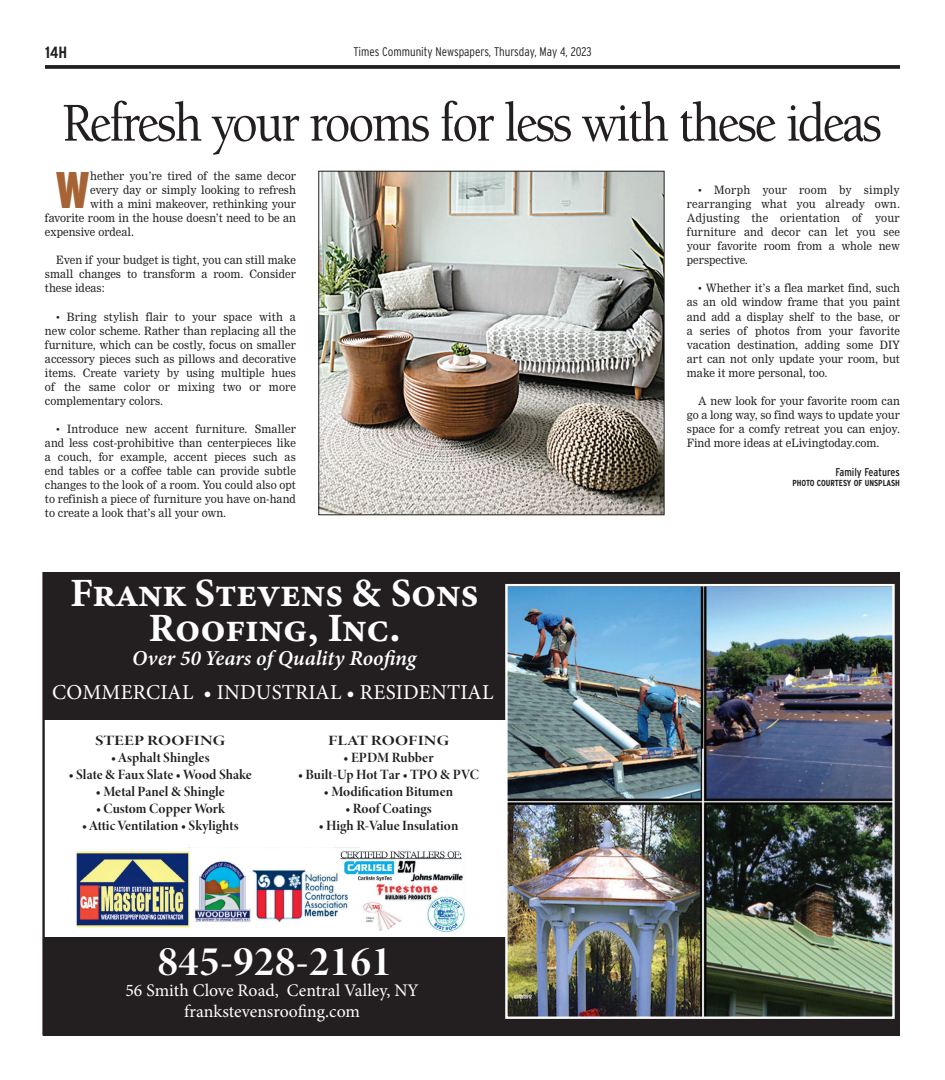
<style>
.page{position:relative;width:945px;height:1080px;background:#fff}
.page>*{position:absolute;margin:0;border:0;box-sizing:border-box;transform-origin:0 0}
.t1{font:500 56.25px "Berkeley Std";letter-spacing:-.05em;color:#231f20;scale:.9 1}
.t2{font:900 condensed 51.38px "Interstate";color:#a66436;scale:.95 1}
.t3{font:42.5px "Minion Variable Concept";color:#fff}
.t4{font:40.12px/34.2px "Minion Variable Concept";letter-spacing:.005em;color:#fff;text-align:center}
.t5{font:21.25px "Minion Pro";letter-spacing:.01em;color:#fff}
.t6{font:italic 21.25px "Minion Variable Concept";color:#fff}
.t7{font:17.75px/21.2px "Minion Pro";color:#fff;text-align:center}
.t8{font:700 condensed 16.25px "Interstate";color:#231f20}
.t9{font:14.12px "Minion Variable Concept";color:#231f20}
.t10{font:14.12px "Minion Variable Concept";color:#231f20;scale:1.25 1}
.t11{font:300 condensed 12.5px "Interstate";color:#231f20}
.t12{font:11.25px/14px "Nimrod MT Pro";color:#231f20;text-align:justify;scale:.95 1}
.t13{font:condensed 11.25px "Interstate";color:#231f20}
.t14{font:700 condensed 8.75px "Interstate";color:#231f20}
</style>
<div class="page">
<svg style="left:45px;top:65px;width:855px;height:4px;background:#302c2d"></svg>
<img style="left:320px;top:173px;width:342px;height:340px">
<div style="left:318px;top:171px;width:346px;height:344px;border:1px solid #231f20"></div>
<div style="left:44px;top:572px;width:856px;height:464px;background:#231f20"></div>
<img style="left:508px;top:587px;width:384px;height:429px">
<div style="left:505px;top:584px;width:390px;height:435px;border:2px solid #fff"></div>
<div style="left:44px;top:721px;width:462px;height:216px;background:#fff"></div>
<img style="left:76px;top:851px;width:389px;height:81px">
<h3 class="t8" style="left:45px;top:42px;width:24px">14H</h3>
<p class="t11" style="left:353px;top:44px;width:240px">Times Community Newspapers, Thursday, May 4, 2023</p>
<h1 class="t1" style="left:62px;top:93px;width:913px">Refresh your rooms for less with these ideas</h1>
<h2 class="t2" style="left:55px;top:159px;width:38px">W</h2>
<p class="t12" style="left:90px;top:168px;width:218px">hether you’re tired of the same decor</p>
<p class="t12" style="left:90px;top:182px;width:218px">every day or simply looking to refresh</p>
<p class="t12" style="left:90px;top:196px;width:218px">with a mini makeover, rethinking your</p>
<p class="t12" style="left:45px;top:211px;width:266px">favorite room in the house doesn’t need to be an</p>
<p class="t12" style="left:45px;top:225px;width:95px">expensive ordeal.</p>
<p class="t12" style="left:45px;top:253px;width:266px;text-indent:11px">Even if your budget is tight, you can still make small changes to transform a room. Consider these ideas:</p>
<p class="t12" style="left:45px;top:309px;width:266px;text-indent:11px">• Bring stylish flair to your space with a new color scheme. Rather than replacing all the furniture, which can be costly, focus on smaller accessory pieces such as pillows and decorative items. Create variety by using multiple hues of the same color or mixing two or more complementary colors.</p>
<p class="t12" style="left:45px;top:421px;width:266px;text-indent:11px">• Introduce new accent furniture. Smaller and less cost-prohibitive than centerpieces like a couch, for example, accent pieces such as end tables or a coffee table can provide subtle changes to the look of a room. You could also opt to refinish a piece of furniture you have on-hand to create a look that’s all your own.</p>
<h3 class="t4" style="left:70px;top:576px;width:410px">Frank Stevens &amp; Sons<br>Roofing, Inc.</h3>
<h3 class="t6" style="left:132px;top:644px;width:286px">Over 50 Years of Quality Roofing</h3>
<h3 class="t5" style="left:52px;top:678px;width:443px">COMMERCIAL • INDUSTRIAL • RESIDENTIAL</h3>
<p class="t10" style="left:95px;top:730px;width:106px">STEEP ROOFING</p>
<p class="t9" style="left:111px;top:747px;width:100px">• Asphalt Shingles</p>
<p class="t9" style="left:69px;top:764px;width:185px">• Slate &amp; Faux Slate • Wood Shake</p>
<p class="t9" style="left:96px;top:781px;width:131px">• Metal Panel &amp; Shingle</p>
<p class="t9" style="left:96px;top:798px;width:130px">• Custom Copper Work</p>
<p class="t9" style="left:82px;top:815px;width:158px">• Attic Ventilation • Skylights</p>
<p class="t10" style="left:328px;top:730px;width:98px">FLAT ROOFING</p>
<p class="t9" style="left:344px;top:747px;width:92px">• EPDM Rubber</p>
<p class="t9" style="left:298px;top:764px;width:183px">• Built-Up Hot Tar • TPO &amp; PVC</p>
<p class="t9" style="left:324px;top:781px;width:131px">• Modification Bitumen</p>
<p class="t9" style="left:345px;top:798px;width:88px">• Roof Coatings</p>
<p class="t9" style="left:319px;top:815px;width:141px">• High R-Value Insulation</p>
<h3 class="t3" style="left:158px;top:932px;width:236px">845-928-2161</h3>
<h3 class="t7" style="left:125px;top:980px;width:295px">56 Smith Clove Road, Central Valley, NY frankstevensroofing.com</h3>
<p class="t12" style="left:687px;top:182px;width:226px;text-indent:11px">• Morph your room by simply rearranging what you already own.<br>Adjusting the orientation of your furniture and decor can let you see your favorite room from a whole new perspective.</p>
<p class="t12" style="left:687px;top:281px;width:226px;text-indent:11px">• Whether it’s a flea market find, such as an old window frame that you paint and add a display shelf to the base, or a series of photos from your favorite vacation destination, adding some DIY art can not only update your room, but make it more personal, too.</p>
<p class="t12" style="left:687px;top:393px;width:226px;text-indent:11px">A new look for your favorite room can go a long way, so find ways to update your space for a comfy retreat you can enjoy.<br>Find more ideas at eLivingtoday.com.</p>
<p class="t13" style="left:836px;top:465px;width:66px">Family Features</p>
<p class="t14" style="left:793px;top:478px;width:109px">PHOTO COURTESY OF UNSPLASH</p>
</div>
